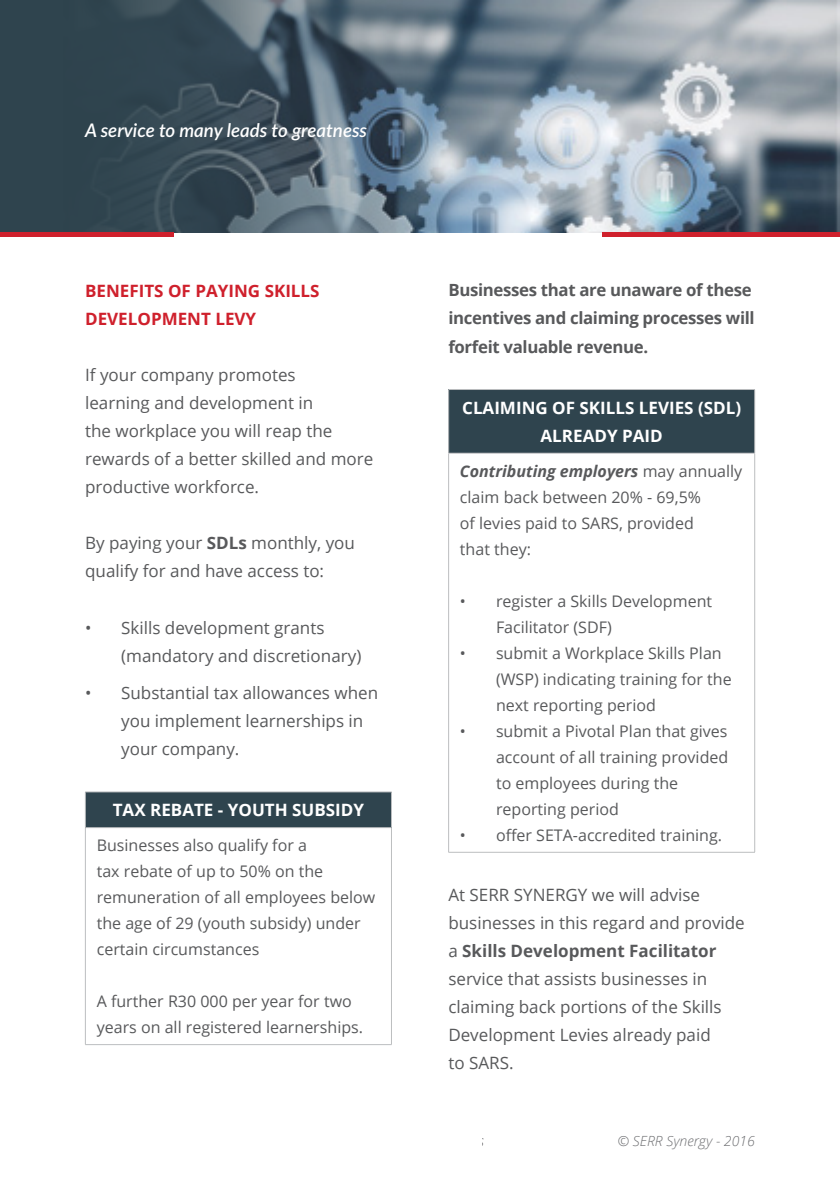
<style>
.page{position:relative;width:840px;height:1191px;background:#fff}
.page>*{position:absolute;margin:0;border:0;box-sizing:border-box;transform-origin:0 0}
.t1{font:italic 600 18.8px "Lato";color:#fff}
.t2{font:17px/28px "Open Sans";color:#58595b}
.t3{font:700 17px/28px "Open Sans";color:#fff;text-align:center}
.t4{font:700 17px/28px "Open Sans";color:#cf202c}
.t5{font:700 16.8px/28.4px "Open Sans";letter-spacing:-.02em;color:#58595b}
.t6{font:16px/26px "Open Sans";color:#58595b}
.t7{font:italic 300 14px "Open Sans";color:#6d6e71}
.s1{font-weight:700}
.s2{font-weight:700;font-style:italic}
</style>
<div class="page">
<img style="left:0;top:0;width:840px;height:233px">
<hr style="left:602px;top:232px;width:237px;height:4px;background:#cf202c">
<hr style="left:0;top:232px;width:174px;height:4px;background:#cf202c">
<div style="left:85px;top:792px;width:306px;height:35px;background:#2f444e"></div>
<hr style="left:85px;top:791px;width:306px;height:1px;background:#bcbec0">
<hr style="left:85px;top:792px;width:1px;height:35px;background:#bcbec0">
<hr style="left:391px;top:792px;width:1px;height:35px;background:#bcbec0">
<hr style="left:85px;top:827px;width:306px;height:1px;background:#bcbec0">
<hr style="left:85px;top:828px;width:1px;height:216px;background:#bcbec0">
<hr style="left:391px;top:828px;width:1px;height:216px;background:#bcbec0">
<hr style="left:85px;top:1044px;width:306px;height:1px;background:#bcbec0">
<div style="left:448px;top:389px;width:306px;height:64px;background:#2f444e"></div>
<hr style="left:448px;top:389px;width:306px;height:1px;background:#bcbec0">
<hr style="left:448px;top:390px;width:1px;height:63px;background:#bcbec0">
<hr style="left:754px;top:390px;width:1px;height:63px;background:#bcbec0">
<hr style="left:448px;top:453px;width:306px;height:1px;background:#bcbec0">
<hr style="left:448px;top:453px;width:1px;height:399px;background:#bcbec0">
<hr style="left:754px;top:453px;width:1px;height:399px;background:#bcbec0">
<hr style="left:448px;top:852px;width:306px;height:1px;background:#bcbec0">
<p class="t1" style="left:85px;top:117px;width:283px">A service to many leads to greatness</p>
<p class="t4" style="left:85px;top:276px;width:236px">BENEFITS OF PAYING SKILLS<br>DEVELOPMENT LEVY</p>
<p class="t2" style="left:85px;top:360px;width:289px">If your company promotes<br>learning and development in<br>the workplace you will reap the rewards of a better skilled and more productive workforce.</p>
<p class="t2" style="left:85px;top:529px;width:271px">By paying your <span class="s1">SDLs</span> monthly, you qualify for and have access to:</p>
<p class="t2" style="left:121px;top:613px;width:241px;text-indent:-36px">• Skills development grants (mandatory and discretionary)</p>
<p class="t2" style="left:121px;top:678px;width:258px;text-indent:-36px">• Substantial tax allowances when you implement learnerships in your company.</p>
<p class="t3" style="left:113px;top:795px;width:252px">TAX REBATE - YOUTH SUBSIDY</p>
<p class="t6" style="left:97px;top:832px;width:280px">Businesses also qualify for a<br>tax rebate of up to 50% on the remuneration of all employees below the age of 29 (youth subsidy) under certain circumstances</p>
<p class="t6" style="left:97px;top:988px;width:268px">A further R30 000 per year for two years on all registered learnerships.</p>
<p class="t5" style="left:448px;top:276px;width:308px">Businesses that are unaware of these incentives and claiming processes will forfeit valuable revenue.</p>
<p class="t3" style="left:462px;top:393px;width:280px">CLAIMING OF SKILLS LEVIES (SDL)<br>ALREADY PAID</p>
<p class="t6" style="left:459px;top:457px;width:283px"><span class="s2">Contributing employers</span> may annually claim back between 20% - 69,5%<br>of levies paid to SARS, provided<br>that they:</p>
<p class="t6" style="left:495px;top:587px;width:217px;text-indent:-36px">• register a Skills Development<br>Facilitator (SDF)</p>
<p class="t6" style="left:495px;top:639px;width:237px;text-indent:-36px">• submit a Workplace Skills Plan (WSP) indicating training for the next reporting period</p>
<p class="t6" style="left:495px;top:717px;width:234px;text-indent:-36px">• submit a Pivotal Plan that gives account of all training provided to employees during the reporting period</p>
<p class="t6" style="left:459px;top:821px;width:263px">• offer SETA-accredited training.</p>
<p class="t2" style="left:448px;top:880px;width:298px">At SERR SYNERGY we will advise businesses in this regard and provide a <span class="s1">Skills Development Facilitator </span>service that assists businesses in claiming back portions of the Skills<br>Development Levies already paid<br>to SARS.</p>
<p class="t7" style="left:617px;top:1130px;width:139px">© SERR Synergy - 2016</p>
</div>
